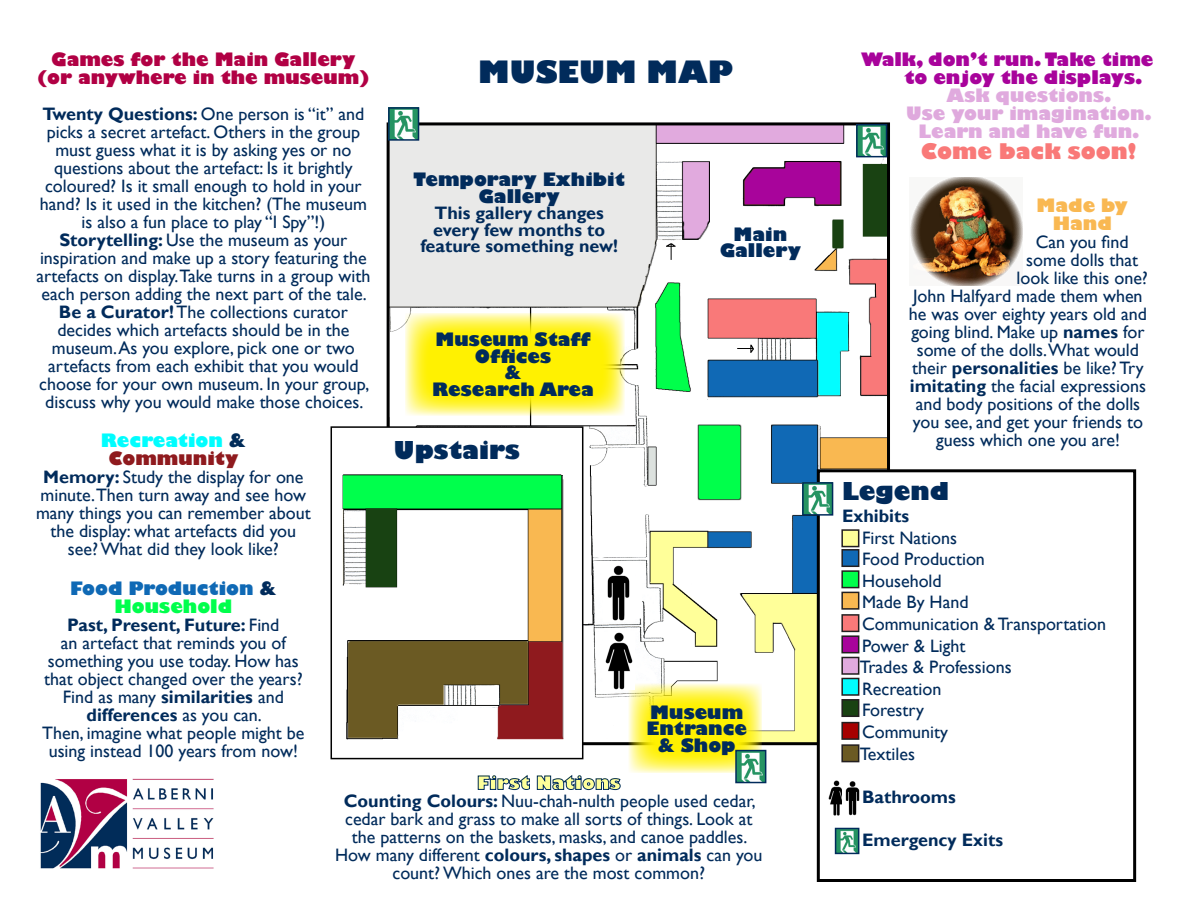
<style>
.page{position:relative;width:1188px;height:918px;background:#fff}
.page>*{position:absolute;margin:0;border:0;box-sizing:border-box;transform-origin:0 0}
.t1{font:800 30px "Gill Sans";color:#012b5b}
.t2{font:800 24px "Gill Sans";color:#012b5b}
.t3{font:800 21px "Gill Sans";color:#f97978}
.t4{font:18px/18px "Gill Sans";color:#012b5b;text-align:center}
.t5{font:700 18px/16.5px "Gill Sans";color:#012b5b;text-align:center}
.t6{font:800 18px/16.5px "Gill Sans";color:#012b5b;text-align:center}
.t7{font:800 18px/18px "Gill Sans";color:#b10044;text-align:center}
.t8{font:800 18px/18px "Gill Sans";color:#a8039b}
.t9{font:800 18px "Gill Sans";color:#e0aade}
.t10{font:800 18px/18px "Gill Sans";color:#0f69b5;text-align:center}
.t11{font:800 18px/18px "Gill Sans";color:#01fdfe;text-align:center}
.t12{font:800 18px "Gill Sans";color:#dfa9dd}
.t13{font:800 18px "Gill Sans";color:#feff99}
.t14{font:800 18px/18px "Gill Sans";color:#f9b852;text-align:center}
.s1{font-weight:700}
.s2{color:#012c59}
.s3{color:#8f1a1e}
.s4{color:#012b5b}
.s5{color:#00ff4c}
</style>
<div class="page">
<img style="left:391px;top:126px;width:495px;height:615px">
<div style="left:817px;top:469px;width:319px;height:413px;background:#fff;border:3px solid #000"></div>
<svg style="left:629px;top:684px;width:133px;height:89px;background:#fdf241"></svg>
<svg style="left:405px;top:313px;width:219px;height:103px;background:#fef336"></svg>
<div style="left:331px;top:427px;width:252px;height:332px;background:#fff"></div>
<img style="left:342px;top:474px;width:222px;height:266px">
<div style="left:331px;top:426px;width:252px;height:333px;border:2px solid #000"></div>
<img style="left:603px;top:632px;width:31px;height:58px">
<img style="left:603px;top:564px;width:31px;height:58px">
<img style="left:805px;top:485px;width:25px;height:28px">
<div style="left:802px;top:482px;width:31px;height:34px;border:2px solid #012b5b"></div>
<img style="left:738px;top:753px;width:25px;height:27px">
<div style="left:735px;top:750px;width:31px;height:33px;border:2px solid #012b5b"></div>
<img style="left:859px;top:127px;width:25px;height:27px">
<div style="left:856px;top:124px;width:31px;height:33px;border:2px solid #012b5b"></div>
<img style="left:391px;top:110px;width:25px;height:28px">
<div style="left:388px;top:107px;width:31px;height:34px;border:2px solid #012b5b"></div>
<img style="left:838px;top:831px;width:18px;height:20px">
<div style="left:835px;top:828px;width:24px;height:26px;border:2px solid #012b5b"></div>
<div style="left:842px;top:530px;width:17px;height:17px;background:#ff9"></div>
<div style="left:841px;top:529px;width:18px;height:18px;border:2px solid #231f20"></div>
<div style="left:842px;top:550px;width:17px;height:16px;background:#1069b5"></div>
<div style="left:841px;top:549px;width:18px;height:18px;border:2px solid #231f20"></div>
<div style="left:842px;top:571px;width:17px;height:17px;background:#00ff4b"></div>
<div style="left:841px;top:570px;width:18px;height:18px;border:2px solid #231f20"></div>
<div style="left:842px;top:592px;width:17px;height:17px;background:#f9b851"></div>
<div style="left:841px;top:592px;width:18px;height:18px;border:2px solid #231f20"></div>
<div style="left:842px;top:615px;width:17px;height:16px;background:#f97979"></div>
<div style="left:841px;top:614px;width:18px;height:18px;border:2px solid #231f20"></div>
<div style="left:842px;top:636px;width:17px;height:17px;background:#a8049b"></div>
<div style="left:841px;top:635px;width:18px;height:18px;border:2px solid #231f20"></div>
<div style="left:842px;top:657px;width:17px;height:17px;background:#e1aade"></div>
<div style="left:841px;top:657px;width:18px;height:18px;border:2px solid #231f20"></div>
<div style="left:842px;top:678px;width:17px;height:17px;background:#01fdfe"></div>
<div style="left:841px;top:678px;width:18px;height:18px;border:2px solid #231f20"></div>
<div style="left:842px;top:700px;width:17px;height:16px;background:#194212"></div>
<div style="left:841px;top:699px;width:18px;height:18px;border:2px solid #231f20"></div>
<div style="left:842px;top:723px;width:17px;height:16px;background:#a60000"></div>
<div style="left:841px;top:722px;width:18px;height:18px;border:2px solid #231f20"></div>
<div style="left:842px;top:745px;width:17px;height:17px;background:#6b5a23"></div>
<div style="left:841px;top:744px;width:18px;height:18px;border:2px solid #231f20"></div>
<img style="left:828px;top:781px;width:14px;height:34px">
<img style="left:845px;top:781px;width:15px;height:34px">
<img style="left:40px;top:778px;width:174px;height:91px">
<svg style="left:477px;top:775px;width:53px;height:15px"></svg>
<svg style="left:537px;top:775px;width:84px;height:15px"></svg>
<img style="left:910px;top:177px;width:113px;height:108px">
<p class="t7" style="left:37px;top:52px;width:334px">Games for the Main Gallery (or anywhere in the museum)</p>
<p class="t4" style="left:40px;top:106px;width:329px"><span class="s1">Twenty Questions:</span> One person is “it” and picks a secret artefact. Others in the group must guess what it is by asking yes or no questions about the artefact: Is it brightly coloured? Is it small enough to hold in your hand? Is it used in the kitchen? (The museum is also a fun place to play “I Spy”!)</p>
<p class="t4" style="left:36px;top:232px;width:335px"><span class="s1">Storytelling:</span> Use the museum as your inspiration and make up a story featuring the artefacts on display.Take turns in a group with each person adding the next part of the tale.</p>
<p class="t4" style="left:39px;top:304px;width:332px"><span class="s1">Be a Curator!</span> The collections curator decides which artefacts should be in the museum. As you explore, pick one or two artefacts from each exhibit that you would choose for your own museum. In your group, discuss why you would make those choices.</p>
<p class="t11" style="left:101px;top:433px;width:147px">Recreation <span class="s2">&amp;<br></span><span class="s3">Community</span></p>
<p class="t4" style="left:36px;top:469px;width:276px"><span class="s1">Memory:</span> Study the display for one minute.Then turn away and see how many things you can remember about the display: what artefacts did you see? What did they look like?</p>
<p class="t10" style="left:70px;top:580px;width:208px">Food Production <span class="s4">&amp;<br></span><span class="s5">Household</span></p>
<p class="t4" style="left:44px;top:616px;width:260px"><span class="s1">Past, Present, Future:</span> Find<br>an artefact that reminds you of something you use today. How has that object changed over the years?<br>Find as many <span class="s1">similarities</span> and <span class="s1">differences</span> as you can.</p>
<p class="t4" style="left:42px;top:724px;width:264px">Then, imagine what people might be using instead 100 years from now!</p>
<p class="t1" style="left:478px;top:53px;width:256px">MUSEUM MAP</p>
<p class="t6" style="left:414px;top:173px;width:213px">Temporary Exhibit<br>Gallery</p>
<p class="t5" style="left:420px;top:206px;width:199px">This gallery changes every few months to feature something new!</p>
<p class="t6" style="left:436px;top:332px;width:156px">Museum Staff<br>Offices</p>
<p class="t6" style="left:505px;top:365px;width:18px">&amp;</p>
<p class="t6" style="left:432px;top:382px;width:163px">Research Area</p>
<p class="t2" style="left:394px;top:435px;width:128px">Upstairs</p>
<p class="t6" style="left:734px;top:227px;width:55px">Main</p>
<p class="t6" style="left:720px;top:243px;width:83px">Gallery</p>
<p class="t6" style="left:650px;top:705px;width:95px">Museum</p>
<p class="t6" style="left:647px;top:722px;width:102px">Entrance</p>
<p class="t6" style="left:658px;top:738px;width:79px">&amp; Shop</p>
<p class="t13" style="left:477px;top:772px;width:145px">First Nations</p>
<p class="t4" style="left:335px;top:793px;width:429px"><span class="s1">Counting Colours:</span> Nuu-chah-nulth people used cedar, cedar bark and grass to make all sorts of things. Look at the patterns on the baskets, masks, and canoe paddles.<br>How many different <span class="s1">colours, shapes</span> or <span class="s1">animals</span> can you count? Which ones are the most common?</p>
<p class="t8" style="left:904px;top:52px;width:251px;text-indent:-43px">Walk, don’t run. Take time to enjoy the displays.</p>
<p class="t9" style="left:947px;top:85px;width:166px">Ask questions.</p>
<p class="t12" style="left:906px;top:103px;width:247px">Use your imagination.</p>
<p class="t9" style="left:919px;top:121px;width:223px">Learn and have fun.</p>
<p class="t3" style="left:921px;top:139px;width:217px">Come back soon!</p>
<p class="t14" style="left:1037px;top:198px;width:93px">Made by<br>Hand</p>
<p class="t4" style="left:1036px;top:233px;width:95px">Can you find</p>
<p class="t4" style="left:1026px;top:251px;width:113px">some dolls that</p>
<p class="t4" style="left:1017px;top:269px;width:133px">look like this one?</p>
<p class="t4" style="left:909px;top:287px;width:240px">John Halfyard made them when he was over eighty years old and going blind. Make up <span class="s1">names</span> for some of the dolls.What would their <span class="s1">personalities</span> be like? Try <span class="s1">imitating</span> the facial expressions and body positions of the dolls you see, and get your friends to guess which one you are!</p>
<p class="t2" style="left:842px;top:476px;width:108px">Legend</p>
<p class="t5" style="left:842px;top:508px;width:69px">Exhibits</p>
<p class="t4" style="left:862px;top:529px;width:96px">First Nations</p>
<p class="t4" style="left:862px;top:550px;width:124px">Food Production</p>
<p class="t4" style="left:862px;top:572px;width:81px">Household</p>
<p class="t4" style="left:862px;top:594px;width:108px">Made By Hand</p>
<p class="t4" style="left:862px;top:615px;width:245px">Communication &amp; Transportation</p>
<p class="t4" style="left:862px;top:637px;width:105px">Power &amp; Light</p>
<p class="t4" style="left:860px;top:658px;width:153px">Trades &amp; Professions</p>
<p class="t4" style="left:862px;top:680px;width:81px">Recreation</p>
<p class="t4" style="left:862px;top:702px;width:63px">Forestry</p>
<p class="t4" style="left:862px;top:723px;width:88px">Community</p>
<p class="t4" style="left:860px;top:745px;width:57px">Textiles</p>
<p class="t5" style="left:862px;top:789px;width:95px">Bathrooms</p>
<p class="t5" style="left:862px;top:832px;width:142px">Emergency Exits</p>
</div>
